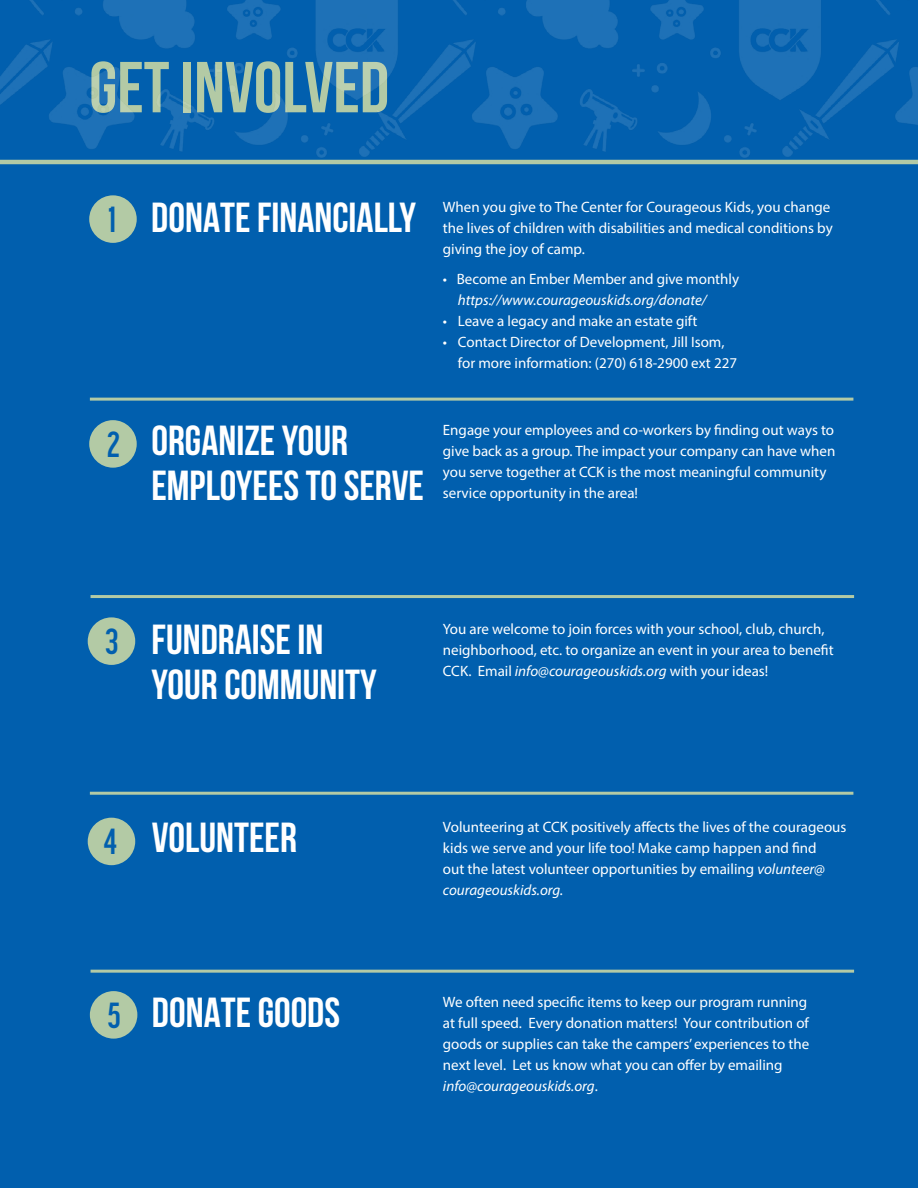
<style>
.page{position:relative;width:918px;height:1188px;background:#015fae}
.page>*{position:absolute;margin:0;border:0;box-sizing:border-box;transform-origin:0 0}
.t1{font:700 72px "Bebas Neue";color:#b3caa5}
.t2{font:700 42px/45px "Bebas Neue";color:#fff}
.t3{font:700 36px "Korolev Compressed";color:#015fae}
.Body{font:15px/21px "Myriad Pro";color:#fff}
.Body-2{font:italic 15px/21px "Myriad Pro";color:#fff}
.s1{font-style:normal}
.s2{font-style:italic}
</style>
<div class="page">
<hr style="left:90px;top:398px;width:763px;height:3px;background:#b3caa5">
<hr style="left:91px;top:595px;width:763px;height:3px;background:#b3caa5">
<hr style="left:90px;top:792px;width:763px;height:3px;background:#b3caa5">
<hr style="left:91px;top:970px;width:763px;height:3px;background:#b3caa5">
<div style="left:89px;top:195px;width:48px;height:48px;background:#b3caa5;border-radius:50%"></div>
<div style="left:89px;top:420px;width:48px;height:48px;background:#b3caa5;border-radius:50%"></div>
<div style="left:88px;top:617px;width:47px;height:48px;background:#b3caa5;border-radius:50%"></div>
<div style="left:88px;top:818px;width:47px;height:47px;background:#b3caa5;border-radius:50%"></div>
<div style="left:90px;top:991px;width:47px;height:48px;background:#b3caa5;border-radius:50%"></div>
<img style="left:0;top:0;width:918px;height:160px">
<hr style="left:0;top:160px;width:918px;height:4px;background:#b3caa5">
<p class="t1" style="left:89px;top:48px;width:302px">GET INVOLVED</p>
<p class="t3" style="left:108px;top:199px;width:10px">1</p>
<p class="t3" style="left:107px;top:424px;width:14px">2</p>
<p class="t2" style="left:151px;top:194px;width:266px">DONATE FINANCIALLY</p>
<p class="Body" style="left:443px;top:196px;width:391px">When you give to The Center for Courageous Kids, you change the lives of children with disabilities and medical conditions by giving the joy of camp.</p>
<p class="Body-2" style="left:458px;top:268px;width:283px;text-indent:-15px"><span class="s1">• Become an Ember Member and give monthly </span>https://www.courageouskids.org/donate/</p>
<p class="Body" style="left:443px;top:310px;width:256px">• Leave a legacy and make an estate gift</p>
<p class="Body" style="left:458px;top:331px;width:281px;text-indent:-15px">• Contact Director of Development, Jill Isom, for more information: (270) 618-2900 ext 227</p>
<p class="t2" style="left:151px;top:417px;width:274px">ORGANIZE YOUR<br>EMPLOYEES TO SERVE</p>
<p class="Body" style="left:443px;top:419px;width:394px">Engage your employees and co-workers by finding out ways to give back as a group. The impact your company can have when you serve together at CCK is the most meaningful community service opportunity in the area!</p>
<p class="t3" style="left:106px;top:621px;width:15px">3</p>
<p class="t2" style="left:152px;top:616px;width:227px">FUNDRAISE IN<br>YOUR COMMUNITY</p>
<p class="Body" style="left:443px;top:618px;width:392px">You are welcome to join forces with your school, club, church, neighborhood, etc. to organize an event in your area to benefit<br>CCK. Email <span class="s2">info@courageouskids.org</span> with your ideas!</p>
<p class="t3" style="left:104px;top:821px;width:15px">4</p>
<p class="t2" style="left:152px;top:815px;width:147px">VOLUNTEER</p>
<p class="Body" style="left:443px;top:816px;width:405px">Volunteering at CCK positively affects the lives of the courageous kids we serve and your life too! Make camp happen and find<br>out the latest volunteer opportunities by emailing <span class="s2">volunteer@ courageouskids.org.</span></p>
<p class="t3" style="left:107px;top:995px;width:15px">5</p>
<p class="t2" style="left:152px;top:990px;width:190px">DONATE GOODS</p>
<p class="Body" style="left:443px;top:991px;width:368px">We often need specific items to keep our program running at full speed. Every donation matters! Your contribution of goods or supplies can take the campers’ experiences to the next level. Let us know what you can offer by emailing <span class="s2">info@courageouskids.org</span>.</p>
</div>
